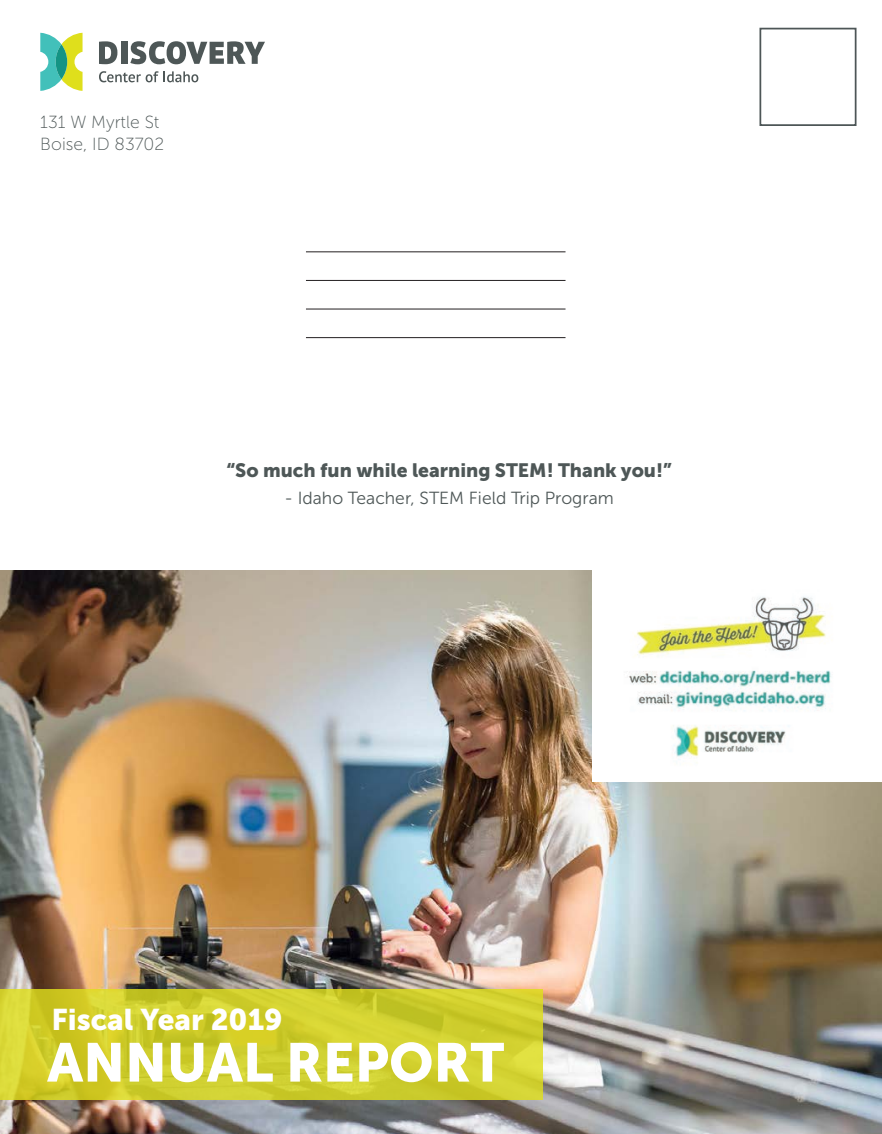
<style>
.page{position:relative;width:882px;height:1134px;background:#fff}
.page>*{position:absolute;margin:0;border:0;box-sizing:border-box;transform-origin:0 0}
.t1{font:54.25px "Museo Sans 900";color:#fff}
.t2{font:29.75px "Museo Sans 900";color:#fff}
.t3{font:19.25px "Museo Sans 900";color:#4e5757}
.t4{font:17.5px "Museo Sans 300";color:#4e5757}
.t5{font:17.5px "Museo Sans 100";color:#4e5757}
</style>
<div class="page">
<img style="left:0;top:571px;width:882px;height:563px">
<img style="left:593px;top:571px;width:289px;height:210px">
<div style="left:760px;top:28px;width:97px;height:98px;border:2px solid #4d5657"></div>
<svg style="left:99px;top:41px;width:18px;height:23px"></svg>
<div style="left:121px;top:42px;width:6px;height:22px;background:#4e5757"></div>
<svg style="left:130px;top:41px;width:135px;height:23px"></svg>
<svg style="left:99px;top:71px;width:99px;height:11px"></svg>
<svg style="left:40px;top:33px;width:43px;height:58px"></svg>
<svg style="left:56px;top:44px;width:11px;height:35px"></svg>
<hr style="left:306px;top:251px;width:260px;height:1px;background:#231f20">
<hr style="left:306px;top:280px;width:260px;height:1px;background:#231f20">
<hr style="left:306px;top:309px;width:260px;height:1px;background:#231f20">
<hr style="left:306px;top:337px;width:260px;height:1px;background:#231f20">
<svg style="left:0;top:989px;width:543px;height:111px;background:#d0ce2d"></svg>
<p class="t5" style="left:40px;top:112px;width:121px">131 W Myrtle St</p>
<p class="t5" style="left:40px;top:135px;width:125px">Boise, ID 83702</p>
<p class="t3" style="left:226px;top:459px;width:447px">“So much fun while learning STEM! Thank you!”</p>
<p class="t4" style="left:284px;top:489px;width:331px">- Idaho Teacher, STEM Field Trip Program</p>
<p class="t2" style="left:52px;top:1003px;width:233px">Fiscal Year 2019</p>
<p class="t1" style="left:47px;top:1032px;width:458px">ANNUAL REPORT</p>
</div>
